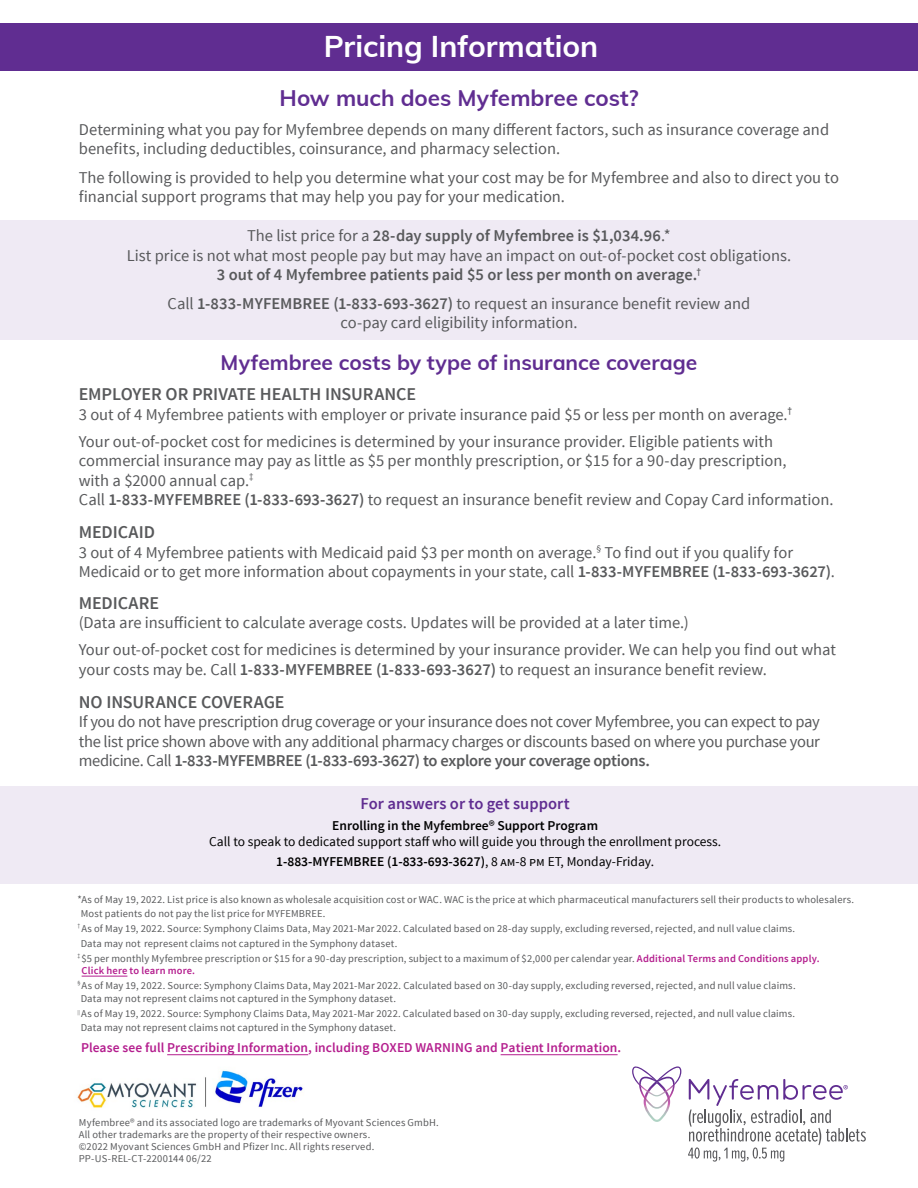
<style>
.page{position:relative;width:918px;height:1188px;background:#fff}
.page>*{position:absolute;margin:0;border:0;box-sizing:border-box;transform-origin:0 0}
.t1{font:30px "Mulish";letter-spacing:-.005em;color:#fff}
.t2{font:22.5px "Mulish";color:#602d91}
.t3{font:21px "Mulish";color:#602d91}
.t4{font:600 18px "Source Sans Pro";letter-spacing:-.005em;color:#58595b}
.t5{font:16.5px/19.5px "Source Sans Pro";letter-spacing:-.005em;color:#58595b}
.t6{font:600 16.5px "Source Sans Pro";color:#602d91}
.t7{font:13.5px/19.5px "Source Sans Pro";color:#000;text-align:center}
.t8{font:600 13.5px "Source Sans Pro";letter-spacing:.005em;color:#b41e8e}
.t9{font:600 13.5px "Source Sans Pro";color:#000}
.t10{font:10.5px/12px "Source Sans Pro";letter-spacing:.015em;color:#58595b}
.s1{font-weight:600}
.s2{font-weight:600;color:#b41e8e}
</style>
<div class="page">
<div style="left:0;top:786px;width:918px;height:98px;background:#efeaf4"></div>
<div style="left:0;top:220px;width:918px;height:120px;background:#efeaf4"></div>
<img style="left:77px;top:1070px;width:226px;height:38px">
<svg style="left:632px;top:1066px;width:49px;height:56px"></svg>
<svg style="left:688px;top:1079px;width:178px;height:83px"></svg>
<div style="left:0;top:23px;width:918px;height:47px;background:#602d91"></div>
<hr style="left:82px;top:976px;width:45px;height:1px;background:#b41e8e">
<hr style="left:167px;top:1054px;width:141px;height:1px;background:#b41e8e">
<hr style="left:501px;top:1054px;width:117px;height:1px;background:#b41e8e">
<h1 class="t1" style="left:324px;top:24px;width:276px">Pricing Information</h1>
<h2 class="t2" style="left:280px;top:82px;width:360px">How much does Myfembree cost?</h2>
<p class="t5" style="left:79px;top:120px;width:752px">Determining what you pay for Myfembree depends on many different factors, such as insurance coverage and benefits, including deductibles, coinsurance, and pharmacy selection.</p>
<p class="t5" style="left:79px;top:168px;width:762px">The following is provided to help you determine what your cost may be for Myfembree and also to direct you to financial support programs that may help you pay for your medication.</p>
<p class="t5" style="left:127px;top:226px;width:666px;text-align:center">The list price for a <span class="s1">28-day supply of Myfembree is $1,034.96</span>.*<br>List price is not what most people pay but may have an impact on out-of-pocket cost obligations.<br><span class="s1">3 out of 4 Myfembree patients paid $5 or less per month on average.</span><sup>†</sup></p>
<p class="t5" style="left:168px;top:294px;width:584px;text-align:center">Call <span class="s1">1-833-MYFEMBREE (1-833-693-3627)</span> to request an insurance benefit review and co-pay card eligibility information.</p>
<p class="t3" style="left:221px;top:347px;width:478px">Myfembree costs by type of insurance coverage</p>
<p class="t4" style="left:79px;top:383px;width:339px">EMPLOYER OR PRIVATE HEALTH INSURANCE</p>
<p class="t5" style="left:79px;top:401px;width:715px;line-height:27px">3 out of 4 Myfembree patients with employer or private insurance paid $5 or less per month on average.<sup>†<br></sup>Your out-of-pocket cost for medicines is determined by your insurance provider. Eligible patients with</p>
<p class="t5" style="left:79px;top:451px;width:756px">commercial insurance may pay as little as $5 per monthly prescription, or $15 for a 90-day prescription,<br>with a $2000 annual cap.<sup>‡<br></sup>Call <span class="s1">1-833-MYFEMBREE (1-833-693-3627)</span> to request an insurance benefit review and Copay Card information.</p>
<p class="t4" style="left:79px;top:521px;width:78px">MEDICAID</p>
<p class="t5" style="left:79px;top:543px;width:758px">3 out of 4 Myfembree patients with Medicaid paid $3 per month on average.<sup>§</sup> To find out if you qualify for<br>Medicaid or to get more information about copayments in your state, call <span class="s1">1-833-MYFEMBREE (1-833-693-3627)</span>.</p>
<p class="t4" style="left:79px;top:591px;width:82px">MEDICARE</p>
<p class="t5" style="left:79px;top:609px;width:759px;line-height:27px">(Data are insufficient to calculate average costs. Updates will be provided at a later time.)<br>Your out-of-pocket cost for medicines is determined by your insurance provider. We can help you find out what</p>
<p class="t5" style="left:79px;top:660px;width:690px">your costs may be. Call <span class="s1">1-833-MYFEMBREE (1-833-693-3627)</span> to request an insurance benefit review.</p>
<p class="t4" style="left:79px;top:690px;width:207px">NO INSURANCE COVERAGE</p>
<p class="t5" style="left:79px;top:712px;width:743px;text-align:justify">If you do not have prescription drug coverage or your insurance does not cover Myfembree, you can expect to pay the list price shown above with any additional pharmacy charges or discounts based on where you purchase your medicine. Call <span class="s1">1-833-MYFEMBREE (1-833-693-3627) to explore your coverage options.</span></p>
<p class="t6" style="left:361px;top:793px;width:211px">For answers or to get support</p>
<p class="t9" style="left:332px;top:817px;width:267px">Enrolling in the Myfembree® Support Program</p>
<p class="t7" style="left:209px;top:832px;width:514px">Call to speak to dedicated support staff who will guide you through the enrollment process.<br><span class="s1">1-883-MYFEMBREE (1-833-693-3627)</span>, 8 am-8 pm ET, Monday-Friday.</p>
<p class="t10" style="left:81px;top:893px;width:775px;line-height:13.5px;text-indent:-3px">*As of May 19, 2022. List price is also known as wholesale acquisition cost or WAC. WAC is the price at which pharmaceutical manufacturers sell their products to wholesalers.<br>Most patients do not pay the list price for MYFEMBREE.</p>
<p class="t10" style="left:77px;top:923px;width:719px"><sup>†</sup> As of May 19, 2022. Source: Symphony Claims Data, May 2021-Mar 2022. Calculated based on 28-day supply, excluding reversed, rejected, and null value claims.</p>
<p class="t10" style="left:81px;top:938px;width:318px">Data may not represent claims not captured in the Symphony dataset.</p>
<p class="t10" style="left:77px;top:953px;width:744px"><sup>‡</sup> $5 per monthly Myfembree prescription or $15 for a 90-day prescription, subject to a maximum of $2,000 per calendar year. <span class="s2">Additional Terms and Conditions apply.</span></p>
<p class="t10" style="left:77px;top:963px;width:720px;line-height:15px;text-indent:4px"><span class="s2">Click here to learn more.<br></span><sup>§</sup> As of May 19, 2022. Source: Symphony Claims Data, May 2021-Mar 2022. Calculated based on 30-day supply, excluding reversed, rejected, and null value claims.</p>
<p class="t10" style="left:77px;top:992px;width:719px;line-height:15px;text-indent:3px">Data may not represent claims not captured in the Symphony dataset.<br><sup>||</sup> As of May 19, 2022. Source: Symphony Claims Data, May 2021-Mar 2022. Calculated based on 30-day supply, excluding reversed, rejected, and null value claims.</p>
<p class="t10" style="left:81px;top:1022px;width:317px">Data may not represent claims not captured in the Symphony dataset.</p>
<p class="t8" style="left:81px;top:1039px;width:542px">Please see full Prescribing Information, including BOXED WARNING and Patient Information.</p>
<p class="t10" style="left:79px;top:1117px;width:362px">Myfembree® and its associated logo are trademarks of Myovant Sciences GmbH.<br>All other trademarks are the property of their respective owners.<br>©2022 Myovant Sciences GmbH and Pfizer Inc. All rights reserved.<br>PP-US-REL-CT-2200144 06/22</p>
</div>
